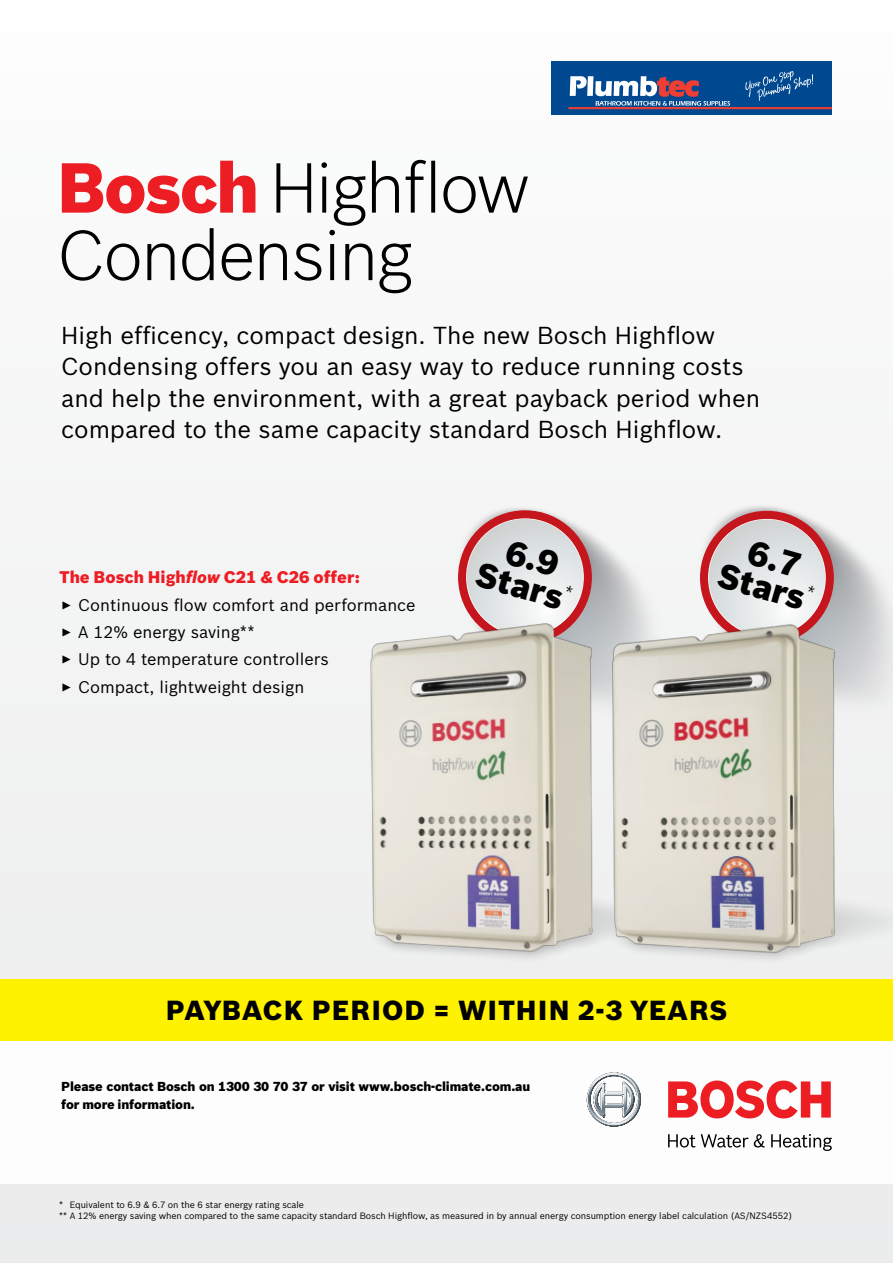
<style>
.page{position:relative;width:893px;height:1263px;background:#f7f7f7}
.page>*{position:absolute;margin:0;border:0;box-sizing:border-box;transform-origin:0 0}
.t1{font:300 69px/67.5px "Bosch Sans";letter-spacing:-.03em;color:#000}
.t2{font:900 34.05px/29.7px "Bosch Sans";color:#000;text-align:center}
.t3{font:900 27px "Bosch Sans";letter-spacing:.04em;color:#000}
.t4{font:24px/31.5px "Bosch Sans";color:#000}
.t5{font:16.5px "Bosch Sans";color:#000}
.t6{font:900 16.5px "Bosch Sans";color:#ed1d24}
.t7{font:900 12.75px/18px "Bosch Sans";letter-spacing:-.01em;color:#000}
.t8{font:9px/10.5px "Bosch Sans";letter-spacing:-.01em;color:#000}
.s1{font-weight:900;color:#ed1d24}
.s2{font-style:italic}
</style>
<div class="page">
<svg style="left:700px;top:506px;width:183px;height:82px"></svg>
<div style="left:700px;top:511px;width:134px;height:134px;background:#c4161c;border-radius:50%"></div>
<svg style="left:709px;top:519px;width:116px;height:117px;background:#dcdfe0"></svg>
<div style="left:0;top:1041px;width:893px;height:143px;background:#fff"></div>
<div style="left:0;top:980px;width:893px;height:61px;background:#fff200"></div>
<svg style="left:587px;top:1072px;width:54px;height:54px"></svg>
<svg style="left:668px;top:1134px;width:97px;height:13px"></svg>
<svg style="left:771px;top:1134px;width:61px;height:17px"></svg>
<svg style="left:668px;top:1080px;width:163px;height:38px"></svg>
<div style="left:551px;top:61px;width:281px;height:54px;background:#004990"></div>
<svg style="left:745px;top:71px;width:68px;height:30px"></svg>
<div style="left:569px;top:107px;width:263px;height:2px;border:1px solid #ef3e33"></div>
<svg style="left:570px;top:76px;width:160px;height:30px"></svg>
<svg style="left:458px;top:508px;width:182px;height:80px"></svg>
<svg style="left:458px;top:510px;width:134px;height:134px;background:#c72b31"></svg>
<svg style="left:467px;top:519px;width:116px;height:116px;background:#dce0e1"></svg>
<img style="left:345px;top:588px;width:242px;height:392px">
<img style="left:587px;top:588px;width:306px;height:392px">
<h1 class="t1" style="left:57px;top:153px;width:475px"><span class="s1">Bosch</span> Highflow<br>Condensing</h1>
<p class="t4" style="left:61px;top:319px;width:701px">High efficency, compact design. The new Bosch Highflow Condensing offers you an easy way to reduce running costs and help the environment, with a great payback period when compared to the same capacity standard Bosch Highflow.</p>
<p class="t6" style="left:60px;top:567px;width:302px">The Bosch High<span class="s2">flow</span> C21 &amp; C26 offer:</p>
<p class="t5" style="left:61px;top:594px;width:356px">✓ Continuous flow comfort and performance</p>
<p class="t5" style="left:61px;top:622px;width:195px">✓ A 12% energy saving**</p>
<p class="t5" style="left:61px;top:649px;width:269px">✓ Up to 4 temperature controllers</p>
<p class="t5" style="left:61px;top:677px;width:245px">✓ Compact, lightweight design</p>
<h2 class="t2" style="left:489px;top:531px;width:99px;rotate:16deg">6.9<br>Stars<sup>*</sup></h2>
<h2 class="t2" style="left:731px;top:531px;width:99px;rotate:16deg">6.7<br>Stars<sup>*</sup></h2>
<p class="t3" style="left:166px;top:993px;width:563px">PAYBACK PERIOD = WITHIN 2-3 YEARS</p>
<p class="t7" style="left:61px;top:1077px;width:470px">Please contact Bosch on 1300 30 70 37 or visit www.bosch-climate.com.au for more information.</p>
<p class="t8" style="left:59px;top:1200px;width:734px">* Equivalent to 6.9 &amp; 6.7 on the 6 star energy rating scale<br>** A 12% energy saving when compared to the same capacity standard Bosch Highflow, as measured in by annual energy consumption energy label calculation (AS/NZS4552)</p>
</div>
